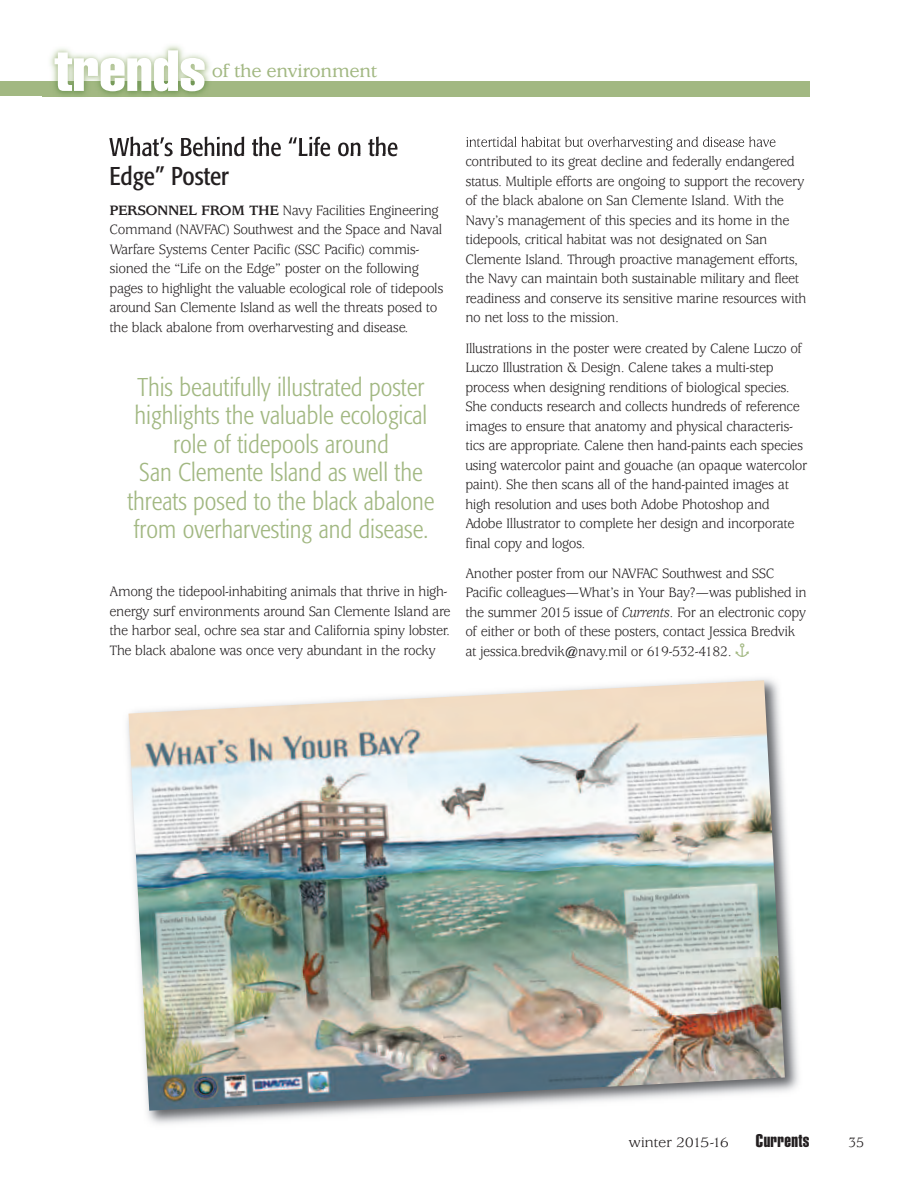
<style>
.page{position:relative;width:918px;height:1188px;background:#fff}
.page>*{position:absolute;margin:0;border:0;box-sizing:border-box;transform-origin:0 0}
.t1{font:extra-condensed 57px "Helvetica";color:#fff;scale:1.1 1}
.t2{font:300 condensed 25.5px/28.5px "Formata";color:#a2b882;text-align:center}
.t3{font:condensed 25.5px/28.5px "Formata";color:#231f20}
.t4{font:500 19.5px "Usherwood";letter-spacing:-.03em;color:#a2b882;scale:1.05 1}
.t5{font:18px "Helvetica Extra Compressed";letter-spacing:.02em;color:#231f20;scale:1.1 1}
.t6{font:15px/19.5px "Usherwood";letter-spacing:-.03em;color:#231f20;scale:.95 1}
.t7{font:15px "Usherwood";letter-spacing:-.03em;color:#231f20;scale:1.1 1}
.s1{font-weight:700}
.s2{font-style:italic}
.s3{font-family:"Carta";font-size:21px;color:#a2b882}
</style>
<div class="page">
<div style="left:0;top:82px;width:810px;height:14px;background:#a2b882"></div>
<img style="left:43px;top:45px;width:767px;height:108px">
<img style="left:109px;top:137px;width:83px;height:16px">
<img style="left:466px;top:137px;width:48px;height:10px">
<img style="left:43px;top:82px;width:767px;height:14px">
<img style="left:127px;top:678px;width:672px;height:446px">
<img style="left:129px;top:680px;width:656px;height:431px">
<h1 class="t1" style="left:54px;top:50px;width:140px">trends</h1>
<h3 class="t4" style="left:212px;top:64px;width:159px">of the environment</h3>
<h2 class="t3" style="left:110px;top:135px;width:290px">What’s Behind the “Life on the<br>Edge” Poster</h2>
<p class="t6" style="left:109px;top:202px;width:353px"><span class="s1">PERSONNEL FROM THE</span> Navy Facilities Engineering Command (NAVFAC) Southwest and the Space and Naval Warfare Systems Center Pacific (SSC Pacific) commis&shy;sioned the “Life on the Edge” poster on the following pages to highlight the valuable ecological role of tidepools around San Clemente Island as well the threats posed to the black abalone from overharvesting and disease.</p>
<h2 class="t2" style="left:127px;top:374px;width:309px">This beautifully illustrated poster highlights the valuable ecological role of tidepools around<br>San Clemente Island as well the threats posed to the black abalone from overharvesting and disease.</h2>
<p class="t6" style="left:110px;top:583px;width:361px">Among the tidepool-inhabiting animals that thrive in high&shy;energy surf environments around San Clemente Island are the harbor seal, ochre sea star and California spiny lobster.<br>The black abalone was once very abundant in the rocky</p>
<p class="t6" style="left:465px;top:153px;width:361px">contributed to its great decline and federally endangered status. Multiple efforts are ongoing to support the recovery of the black abalone on San Clemente Island. With the Navy’s management of this species and its home in the tidepools, critical habitat was not designated on San Clemente Island. Through proactive management efforts, the Navy can maintain both sustainable military and fleet readiness and conserve its sensitive marine resources with no net loss to the mission.</p>
<p class="t6" style="left:465px;top:340px;width:361px">Illustrations in the poster were created by Calene Luczo of Luczo Illustration &amp; Design. Calene takes a multi-step process when designing renditions of biological species.<br>She conducts research and collects hundreds of reference images to ensure that anatomy and physical characteris&shy;tics are appropriate. Calene then hand-paints each species using watercolor paint and gouache (an opaque watercolor paint). She then scans all of the hand-painted images at high resolution and uses both Adobe Photoshop and Adobe Illustrator to complete her design and incorporate final copy and logos.</p>
<p class="t6" style="left:465px;top:565px;width:361px">Another poster from our NAVFAC Southwest and SSC Pacific colleagues—What’s in Your Bay?—was published in the summer 2015 issue of <span class="s2">Currents</span>. For an electronic copy of either or both of these posters, contact Jessica Bredvik at jessica.bredvik@navy.mil or 619-532-4182. <span class="s3">-</span></p>
<p class="t7" style="left:629px;top:1137px;width:93px">winter 2015-16</p>
<p class="t5" style="left:756px;top:1134px;width:50px">Currents</p>
<p class="t6" style="left:849px;top:1134px;width:18px">35</p>
</div>
